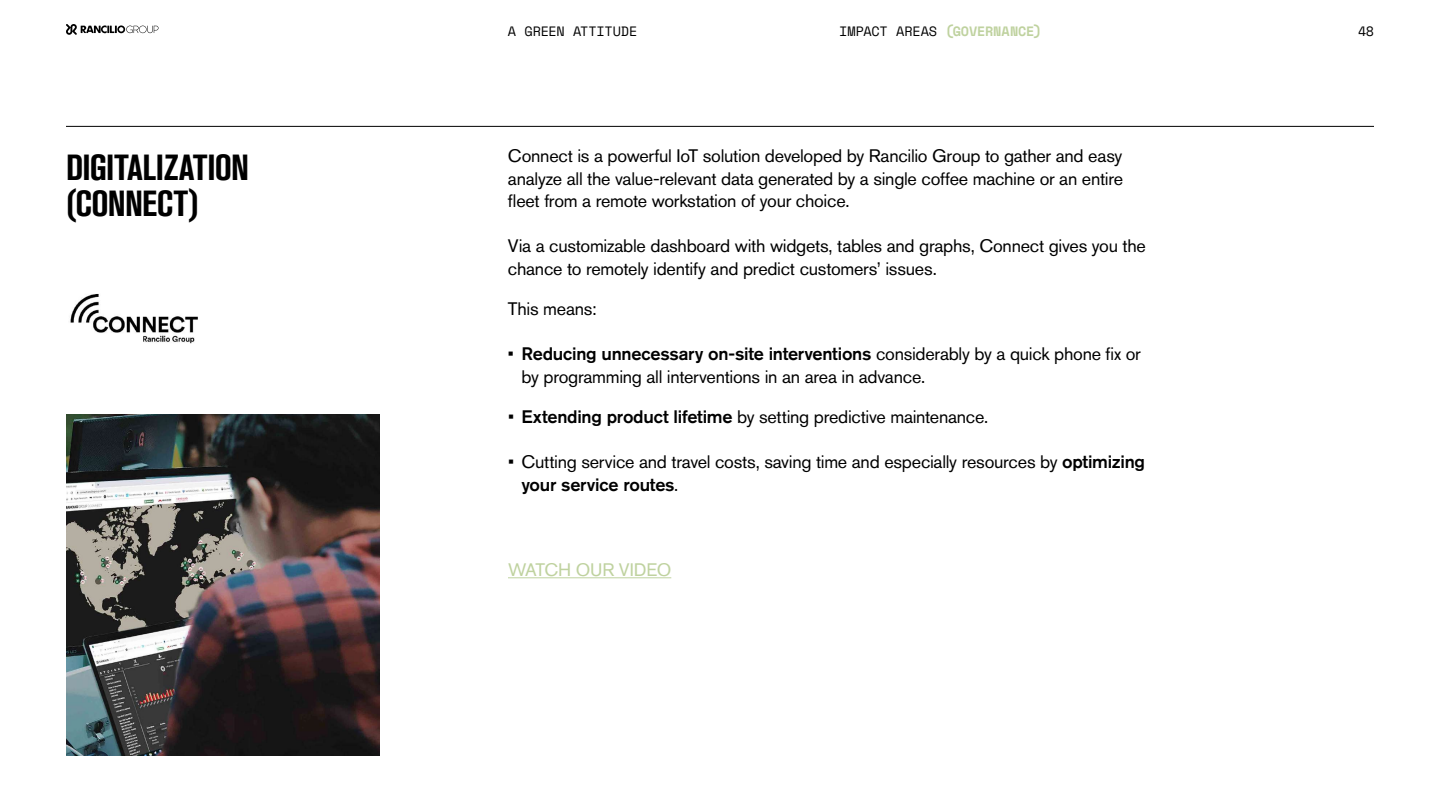
<style>
.page{position:relative;width:1440px;height:810px;background:#fff}
.page>*{position:absolute;margin:0;border:0;box-sizing:border-box;transform-origin:0 0}
.t1{font:700 condensed 36px/36px "Akzidenz Grotesk BQ";letter-spacing:-.02em;color:#000}
.t2{font:18px/22.5px "Akzidenz Grotesk Std";letter-spacing:-.015em;color:#000}
.t3{font:18px "Akzidenz Grotesk Std";letter-spacing:-.01em;color:#bfd29f}
.t4{font:700 13.5px "Space Mono";letter-spacing:-.005em;color:#bfd29f}
.t5{font:13.5px "Space Mono";letter-spacing:-.015em;color:#000}
.s1{font-weight:400;color:#000}
.s2{font-weight:500}
</style>
<div class="page">
<svg style="left:66px;top:24px;width:92px;height:11px"></svg>
<hr style="left:66px;top:126px;width:1308px;height:1px;background:#000">
<img style="left:66px;top:414px;width:314px;height:342px">
<hr style="left:508px;top:577px;width:163px;height:1px;background:#bfd29f">
<img style="left:70px;top:294px;width:128px;height:50px">
<p class="t4" style="left:839px;top:21px;width:204px"><span class="s1">IMPACT AREAS</span> (GOVERNANCE)</p>
<p class="t5" style="left:508px;top:21px;width:131px">A GREEN ATTITUDE</p>
<p class="t5" style="left:1358px;top:21px;width:17px">48</p>
<h1 class="t1" style="left:66px;top:149px;width:185px">DIGITALIZATION (CONNECT)</h1>
<p class="t2" style="left:508px;top:144px;width:617px;text-align:justify">Connect is a powerful IoT solution developed by Rancilio Group to gather and easy analyze all the value-relevant data generated by a single coffee machine or an entire fleet from a remote workstation of your choice.</p>
<p class="t2" style="left:508px;top:234px;width:639px">Via a customizable dashboard with widgets, tables and graphs, Connect gives you the chance to remotely identify and predict customers’ issues.</p>
<p class="t2" style="left:508px;top:297px;width:90px">This means:</p>
<p class="t2" style="left:522px;top:342px;width:621px;text-indent:-14px">• <span class="s2">Reducing unnecessary on-site interventions</span> considerably by a quick phone fix or by programming all interventions in an area in advance.</p>
<p class="t2" style="left:508px;top:405px;width:482px">• <span class="s2">Extending product lifetime</span> by setting predictive maintenance.</p>
<p class="t2" style="left:522px;top:450px;width:625px;text-indent:-14px">• Cutting service and travel costs, saving time and especially resources by <span class="s2">optimizing your service routes</span>.</p>
<p class="t3" style="left:508px;top:559px;width:165px">WATCH OUR VIDEO</p>
</div>
